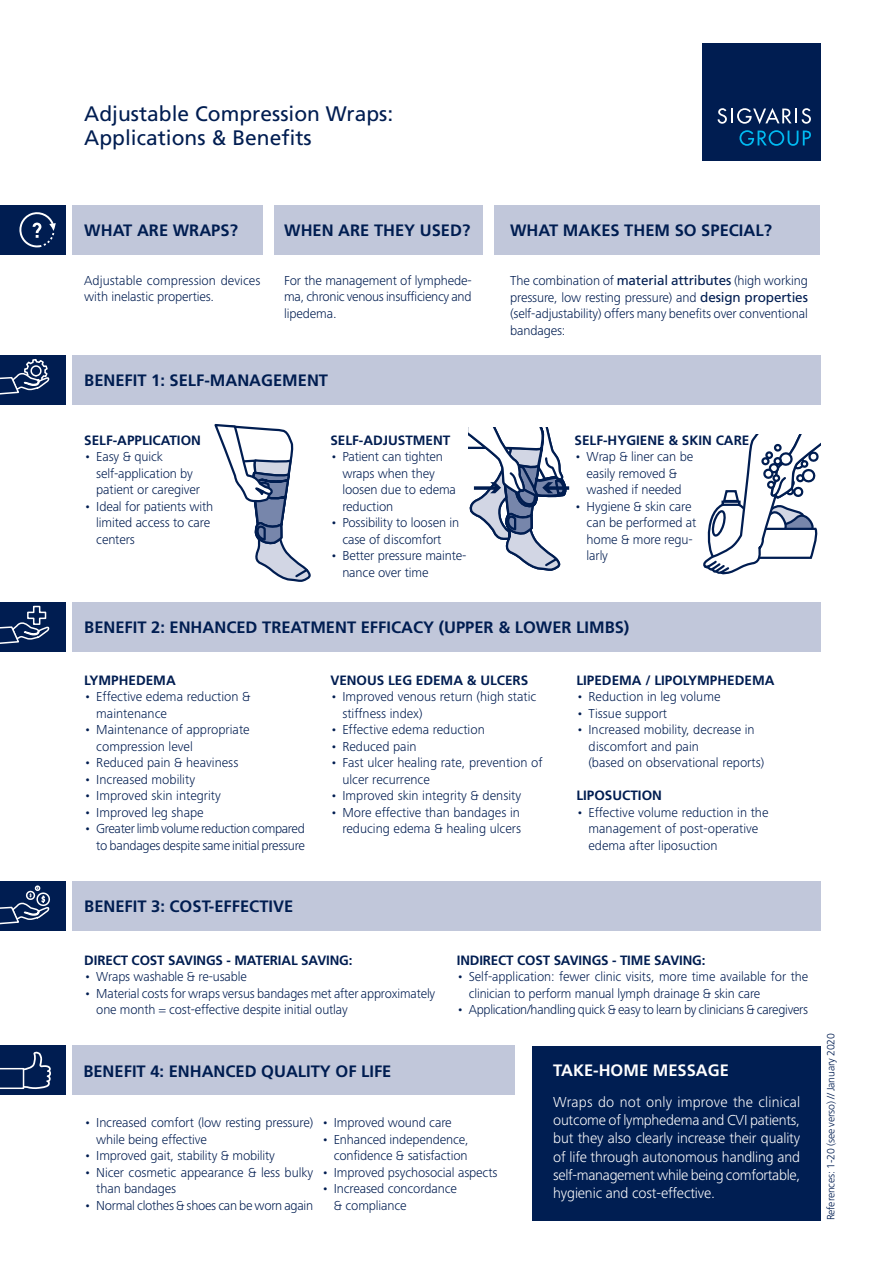
<style>
.page{position:relative;width:893px;height:1263px;background:#fff}
.page>*{position:absolute;margin:0;border:0;box-sizing:border-box;transform-origin:0 0}
.t1{font:21px/23.2px "Frutiger LT Std";color:#001d51}
.t2{font:700 16.5px "Frutiger LT Std";color:#001d51}
.t3{font:700 16.5px "Frutiger LT Std";color:#fff}
.t4{font:300 15px/18.3px "Frutiger Next Pro";letter-spacing:-.015em;color:#fff;text-align:justify}
.t5{font:300 13.5px/16.5px "Frutiger Next Pro";letter-spacing:-.01em;color:#001d51}
.t6{font:700 13.5px "Frutiger LT Std";color:#001d51}
.t7{font:300 10.5px "Frutiger LT Std";letter-spacing:-.02em;color:#001d51}
.s1{font-family:"Frutiger LT Std";font-weight:400}
</style>
<div class="page">
<svg style="left:469px;top:427px;width:100px;height:144px"></svg>
<div style="left:72px;top:355px;width:749px;height:50px;background:#c1c7da"></div>
<div style="left:72px;top:602px;width:749px;height:49px;background:#c1c7da"></div>
<div style="left:72px;top:881px;width:749px;height:50px;background:#c1c7da"></div>
<div style="left:72px;top:1045px;width:443px;height:50px;background:#c1c7da"></div>
<div style="left:0;top:355px;width:65px;height:50px;background:#001d51"></div>
<div style="left:0;top:602px;width:65px;height:49px;background:#001d51"></div>
<div style="left:0;top:881px;width:65px;height:50px;background:#001d51"></div>
<div style="left:0;top:1045px;width:65px;height:50px;background:#001d51"></div>
<div style="left:0;top:205px;width:65px;height:50px;background:#001d51"></div>
<svg style="left:19px;top:212px;width:37px;height:35px"></svg>
<div style="left:72px;top:205px;width:191px;height:50px;background:#c1c7da"></div>
<div style="left:274px;top:205px;width:208px;height:50px;background:#c1c7da"></div>
<div style="left:494px;top:205px;width:326px;height:50px;background:#c1c7da"></div>
<div style="left:533px;top:1045px;width:288px;height:175px;background:#001e52"></div>
<svg style="left:214px;top:424px;width:96px;height:158px"></svg>
<svg style="left:0;top:885px;width:50px;height:40px"></svg>
<svg style="left:0;top:605px;width:50px;height:39px"></svg>
<svg style="left:0;top:1052px;width:51px;height:37px"></svg>
<div style="left:703px;top:43px;width:118px;height:117px;background:#001d51"></div>
<svg style="left:717px;top:108px;width:94px;height:16px"></svg>
<svg style="left:739px;top:130px;width:72px;height:16px"></svg>
<svg style="left:0;top:359px;width:50px;height:36px"></svg>
<svg style="left:703px;top:435px;width:118px;height:140px"></svg>
<h1 class="t1" style="left:84px;top:102px;width:310px">Adjustable Compression Wraps:<br>Applications &amp; Benefits</h1>
<p class="t2" style="left:84px;top:221px;width:155px">WHAT ARE WRAPS?</p>
<p class="t2" style="left:284px;top:221px;width:188px">WHEN ARE THEY USED?</p>
<p class="t2" style="left:510px;top:221px;width:263px">WHAT MAKES THEM SO SPECIAL?</p>
<p class="t5" style="left:84px;top:272px;width:178px">Adjustable compression devices with inelastic properties.</p>
<p class="t5" style="left:284px;top:272px;width:189px;text-align:justify">For the management of lymphede&shy;ma, chronic venous insufficiency and lipedema.</p>
<p class="t5" style="left:510px;top:272px;width:299px;text-align:justify">The combination of <span class="s1">material attributes</span> (high working pressure, low resting pressure) and <span class="s1">design properties </span>(self-adjustability) offers many benefits over conventional bandages:</p>
<p class="t2" style="left:84px;top:371px;width:245px">BENEFIT 1: SELF-MANAGEMENT</p>
<p class="t6" style="left:84px;top:432px;width:118px">SELF-APPLICATION</p>
<p class="t5" style="left:96px;top:448px;width:105px;text-indent:-12px">• Easy &amp; quick self-application by patient or caregiver</p>
<p class="t5" style="left:96px;top:498px;width:119px;text-indent:-12px">• Ideal for patients with limited access to care centers</p>
<p class="t6" style="left:330px;top:432px;width:122px">SELF-ADJUSTMENT</p>
<p class="t5" style="left:342px;top:448px;width:115px;text-indent:-12px">• Patient can tighten wraps when they loosen due to edema reduction</p>
<p class="t5" style="left:330px;top:514px;width:130px;text-align:center">• Possibility to loosen in case of discomfort</p>
<p class="t5" style="left:342px;top:547px;width:126px;text-indent:-12px">• Better pressure mainte&shy;nance over time</p>
<p class="t6" style="left:575px;top:432px;width:176px">SELF-HYGIENE &amp; SKIN CARE</p>
<p class="t5" style="left:575px;top:448px;width:120px;text-align:center">• Wrap &amp; liner can be easily removed &amp; washed if needed</p>
<p class="t5" style="left:587px;top:498px;width:111px;text-indent:-12px">• Hygiene &amp; skin care can be performed at home &amp; more regu&shy;larly</p>
<p class="t2" style="left:84px;top:617px;width:547px">BENEFIT 2: ENHANCED TREATMENT EFFICACY (UPPER &amp; LOWER LIMBS)</p>
<p class="t6" style="left:84px;top:672px;width:93px">LYMPHEDEMA</p>
<p class="t5" style="left:96px;top:689px;width:156px;text-indent:-12px">• Effective edema reduction &amp; maintenance</p>
<p class="t5" style="left:96px;top:722px;width:155px;text-indent:-12px">• Maintenance of appropriate compression level</p>
<p class="t5" style="left:84px;top:755px;width:156px">• Reduced pain &amp; heaviness</p>
<p class="t5" style="left:84px;top:771px;width:112px">• Increased mobility</p>
<p class="t5" style="left:84px;top:788px;width:138px">• Improved skin integrity</p>
<p class="t5" style="left:84px;top:804px;width:121px">• Improved leg shape</p>
<p class="t5" style="left:84px;top:821px;width:222px;text-align:right">• Greater limb volume reduction compared to bandages despite same initial pressure</p>
<p class="t6" style="left:330px;top:672px;width:200px">VENOUS LEG EDEMA &amp; ULCERS</p>
<p class="t5" style="left:342px;top:689px;width:196px;text-indent:-12px">• Improved venous return (high static stiffness index)</p>
<p class="t5" style="left:330px;top:722px;width:156px">• Effective edema reduction</p>
<p class="t5" style="left:330px;top:738px;width:88px">• Reduced pain</p>
<p class="t5" style="left:342px;top:755px;width:202px;text-indent:-12px">• Fast ulcer healing rate, prevention of ulcer recurrence</p>
<p class="t5" style="left:330px;top:788px;width:192px">• Improved skin integrity &amp; density</p>
<p class="t5" style="left:330px;top:804px;width:192px;text-align:right">• More effective than bandages in reducing edema &amp; healing ulcers</p>
<p class="t6" style="left:576px;top:672px;width:200px">LIPEDEMA / LIPOLYMPHEDEMA</p>
<p class="t5" style="left:576px;top:689px;width:146px">• Reduction in leg volume</p>
<p class="t5" style="left:576px;top:705px;width:92px">• Tissue support</p>
<p class="t5" style="left:588px;top:722px;width:177px;text-indent:-12px">• Increased mobility, decrease in discomfort and pain<br>(based on observational reports)</p>
<p class="t6" style="left:576px;top:788px;width:87px">LIPOSUCTION</p>
<p class="t5" style="left:588px;top:804px;width:182px;text-indent:-12px">• Effective volume reduction in the management of post-operative edema after liposuction</p>
<p class="t2" style="left:84px;top:897px;width:210px">BENEFIT 3: COST-EFFECTIVE</p>
<p class="t6" style="left:84px;top:952px;width:270px">DIRECT COST SAVINGS - MATERIAL SAVING:</p>
<p class="t5" style="left:84px;top:968px;width:164px">• Wraps washable &amp; re-usable</p>
<p class="t5" style="left:96px;top:985px;width:340px;text-indent:-12px">• Material costs for wraps versus bandages met after approximately one month = cost-effective despite initial outlay</p>
<p class="t6" style="left:457px;top:952px;width:250px">INDIRECT COST SAVINGS - TIME SAVING:</p>
<p class="t5" style="left:469px;top:968px;width:341px;text-indent:-12px">• Self-application: fewer clinic visits, more time available for the clinician to perform manual lymph drainage &amp; skin care</p>
<p class="t5" style="left:457px;top:1001px;width:353px">• Application/handling quick &amp; easy to learn by clinicians &amp; caregivers</p>
<p class="t2" style="left:83px;top:1061px;width:310px">BENEFIT 4: ENHANCED QUALITY OF LIFE</p>
<p class="t5" style="left:96px;top:1114px;width:218px;text-indent:-12px">• Increased comfort (low resting pressure) while being effective</p>
<p class="t5" style="left:84px;top:1147px;width:192px">• Improved gait, stability &amp; mobility</p>
<p class="t5" style="left:96px;top:1164px;width:218px;text-indent:-12px">• Nicer cosmetic appearance &amp; less bulky than bandages</p>
<p class="t5" style="left:84px;top:1197px;width:230px">• Normal clothes &amp; shoes can be worn again</p>
<p class="t5" style="left:322px;top:1114px;width:131px">• Improved wound care</p>
<p class="t5" style="left:322px;top:1131px;width:149px;text-align:right">• Enhanced independence, confidence &amp; satisfaction</p>
<p class="t5" style="left:322px;top:1164px;width:177px">• Improved psychosocial aspects</p>
<p class="t5" style="left:334px;top:1180px;width:125px;text-indent:-12px">• Increased concordance &amp; compliance</p>
<p class="t3" style="left:553px;top:1061px;width:177px">TAKE-HOME MESSAGE</p>
<p class="t4" style="left:553px;top:1092px;width:249px">Wraps do not only improve the clinical outcome of lymphedema and CVI patients, but they also clearly increase their quality of life through autonomous handling and self-management while being comfortable, hygienic and cost-effective.</p>
<p class="t7" style="left:825px;top:1220px;width:189px;rotate:-90deg">References: 1-20 (see verso) // January 2020</p>
</div>
